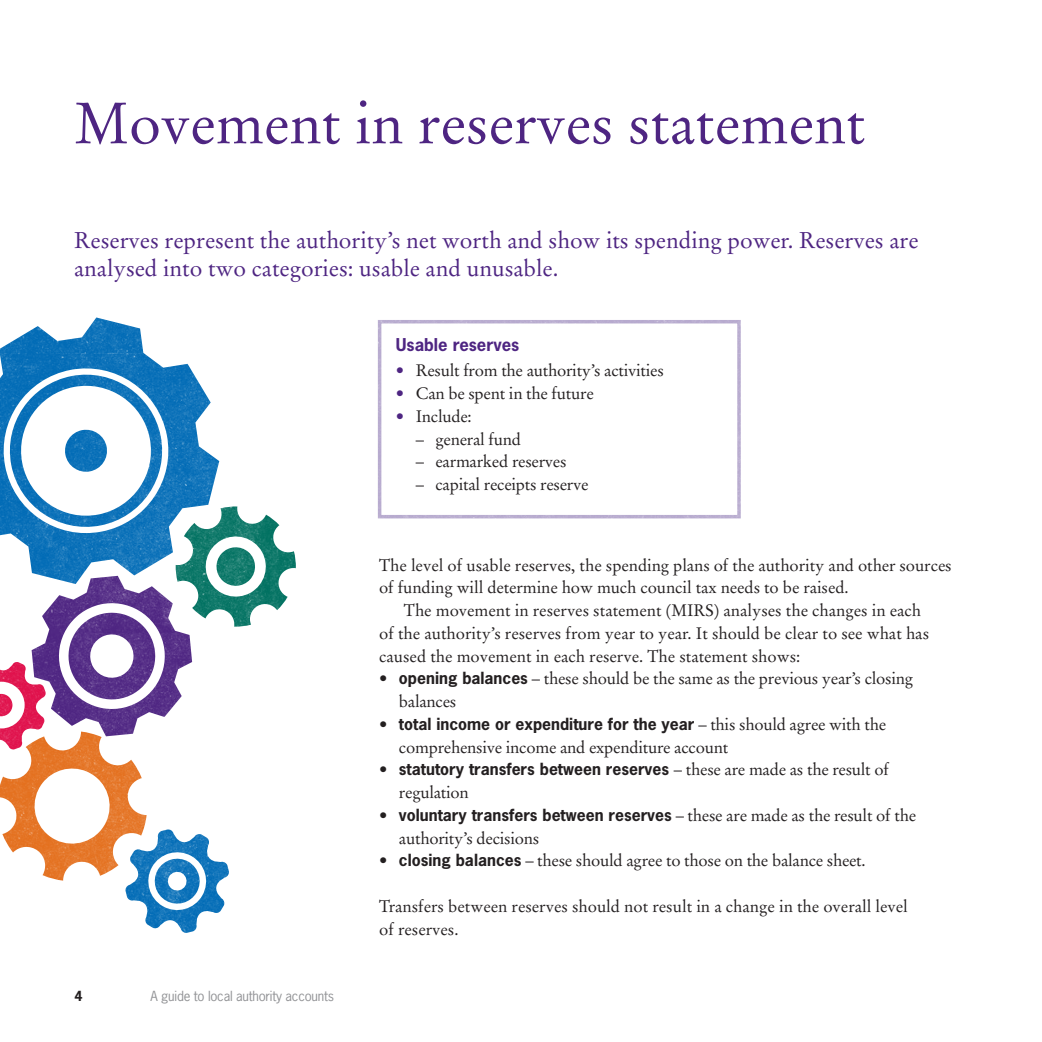
<style>
.page{position:relative;width:1042px;height:1042px;background:#fff}
.page>*{position:absolute;margin:0;border:0;box-sizing:border-box;transform-origin:0 0}
.A_Heading{font:57.75px "Stempel Garamond LT Std";color:#4e2582}
.Intro_text_-_GT_purp{font:22.75px/28px "Stempel Garamond LT Std";color:#4e2582}
.C_Body_copy_bullets{font:16.62px/22.8px "Stempel Garamond LT Std";letter-spacing:-.015em;color:#231f20}
.C_Body_copy{font:16.62px/22.8px "Stempel Garamond LT Std";color:#231f20}
.C_Body_copy_Indent{font:16.62px/22.8px "Stempel Garamond LT Std";color:#231f20}
.Body_Heading{font:700 16.62px "News Gothic Std";color:#4e2582}
.C_Body_copy_bullets-2{font:700 15.75px "News Gothic Std";color:#231f20}
.t1{font:13.12px "News Gothic Std";letter-spacing:-.015em;color:#919295}
.t2{font:700 13.12px "News Gothic Std";color:#231f20}
.s1{color:#4e2582}
.s2{font-family:"News Gothic Std";font-weight:700;font-size:15.75px}
.s3{font-family:"Stempel Garamond LT Std";font-weight:400;font-size:16.62px}
</style>
<div class="page">
<img style="left:0;top:317px;width:741px;height:616px">
<p class="A_Heading" style="left:74px;top:89px;width:792px">Movement in reserves statement</p>
<p class="Intro_text_-_GT_purp" style="left:74px;top:227px;width:846px">Reserves represent the authority’s net worth and show its spending power. Reserves are analysed into two categories: usable and unusable.</p>
<p class="Body_Heading" style="left:396px;top:334px;width:125px">Usable reserves</p>
<p class="C_Body_copy_bullets" style="left:396px;top:359px;width:270px"><span class="s1">•</span> Result from the authority’s activities</p>
<p class="C_Body_copy_bullets" style="left:396px;top:382px;width:199px"><span class="s1">•</span> Can be spent in the future</p>
<p class="C_Body_copy_bullets" style="left:396px;top:405px;width:77px"><span class="s1">•</span> Include:</p>
<p class="C_Body_copy_bullets" style="left:416px;top:428px;width:107px">– general fund</p>
<p class="C_Body_copy_bullets" style="left:416px;top:450px;width:152px">– earmarked reserves</p>
<p class="C_Body_copy_bullets" style="left:416px;top:473px;width:174px">– capital receipts reserve</p>
<p class="t2" style="left:74px;top:987px;width:10px">4</p>
<p class="t1" style="left:150px;top:987px;width:185px">A guide to local authority accounts</p>
<p class="C_Body_copy" style="left:379px;top:553px;width:574px">The level of usable reserves, the spending plans of the authority and other sources of funding will determine how much council tax needs to be raised.</p>
<p class="C_Body_copy_Indent" style="left:379px;top:599px;width:551px;text-indent:25px">The movement in reserves statement (MIRS) analyses the changes in each of the authority’s reserves from year to year. It should be clear to see what has caused the movement in each reserve. The statement shows:</p>
<p class="C_Body_copy_bullets" style="left:399px;top:667px;width:515px;text-indent:-20px">• <span class="s2">opening balances</span> – these should be the same as the previous year’s closing balances</p>
<p class="C_Body_copy_bullets-2" style="left:379px;top:713px;width:508px"><span class="s3">•</span> total income or expenditure for the year <span class="s3">– this should agree with the</span></p>
<p class="C_Body_copy_bullets" style="left:399px;top:735px;width:331px">comprehensive income and expenditure account</p>
<p class="C_Body_copy_bullets-2" style="left:379px;top:759px;width:511px"><span class="s3">•</span> statutory transfers between reserves <span class="s3">– these are made as the result of</span></p>
<p class="C_Body_copy_bullets" style="left:399px;top:781px;width:71px">regulation</p>
<p class="C_Body_copy_bullets-2" style="left:379px;top:804px;width:538px"><span class="s3">•</span> voluntary transfers between reserves <span class="s3">– these are made as the result of the</span></p>
<p class="C_Body_copy_bullets" style="left:399px;top:826px;width:142px">authority’s decisions</p>
<p class="C_Body_copy_bullets" style="left:379px;top:849px;width:488px">• <span class="s2">closing balances</span> – these should agree to those on the balance sheet.</p>
<p class="C_Body_copy" style="left:379px;top:895px;width:530px">Transfers between reserves should not result in a change in the overall level of reserves.</p>
</div>
